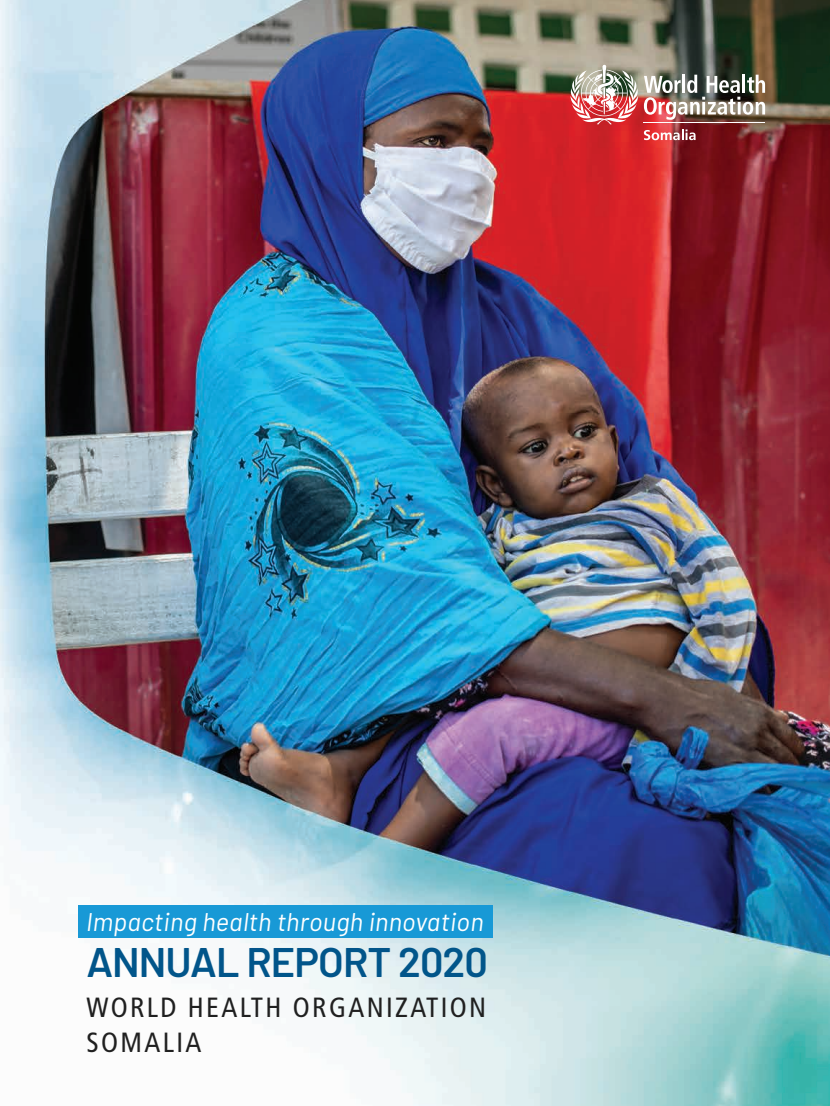
<style>
.page{position:relative;width:830px;height:1106px;background:#fff}
.page>*{position:absolute;margin:0;border:0;box-sizing:border-box;transform-origin:0 0}
.t1{font:600 41.25px "Barlow";letter-spacing:-.02em;color:#01558a}
.t2{font:27.75px/34.5px "Frutiger LT 57 Cn";letter-spacing:.085em;color:#202020}
.t3{font:italic 25.5px "Barlow";letter-spacing:.01em;color:#fff}
</style>
<div class="page">
<img style="left:0;top:0;width:829px;height:1106px">
<img style="left:569px;top:65px;width:195px;height:75px">
<div style="left:78px;top:905px;width:414px;height:33px;background:#1899d6"></div>
<p class="t3" style="left:86px;top:903px;width:399px">Impacting health through innovation</p>
<h1 class="t1" style="left:86px;top:931px;width:403px">ANNUAL REPORT 2020</h1>
<p class="t2" style="left:86px;top:990px;width:401px">WORLD HEALTH ORGANIZATION<br>SOMALIA</p>
</div>
